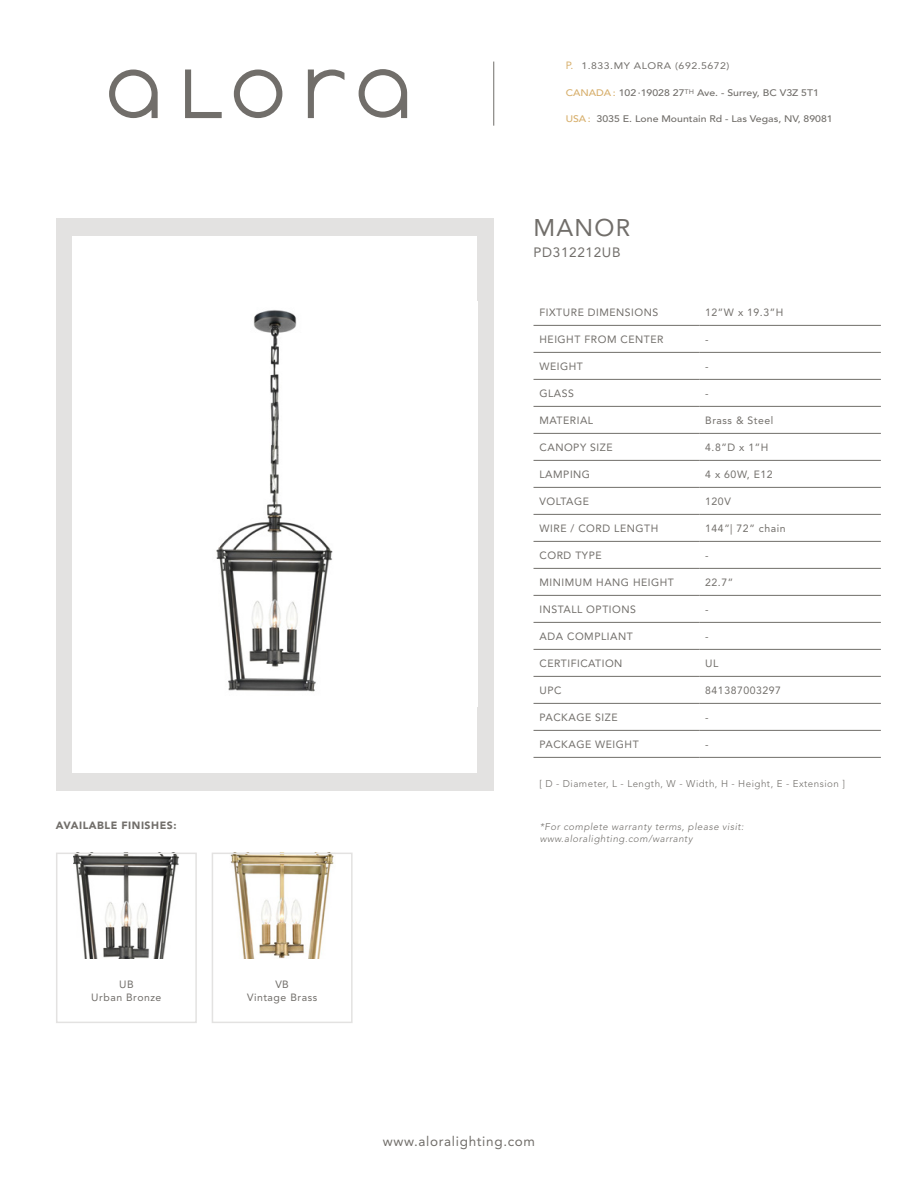
<style>
.page{position:relative;width:918px;height:1188px;background:#fff}
.page>*{position:absolute;margin:0;border:0;box-sizing:border-box;transform-origin:0 0}
.t1{font:24px "Avenir LT Std";letter-spacing:.05em;color:#716e6a}
.t2{font:13.5px "Avenir LT Std";letter-spacing:.05em;color:#716e6a}
.t3{font:10.5px "Avenir LT Std";letter-spacing:.05em;color:#716e6a}
.t4{font:900 10.5px "Avenir LT Std";letter-spacing:.05em;color:#716e6a}
.t5{font:10.5px "Avenir LT Std";color:#d7af6c}
.t6{font:italic 300 9.75px "Avenir LT Std";letter-spacing:.05em;color:#716e6a}
.t7{font:300 9.75px "Avenir LT Std";letter-spacing:.05em;color:#716e6a}
.Paragraph_Style_1{font:500 9.45px "Avenir LT Std";color:#716e6a;scale:1.11 1}
.t8{font:9.45px "Avenir LT Std";letter-spacing:.05em;color:#716e6a;scale:1.11 1}
.s1{color:#d7af6c}
</style>
<div class="page">
<hr style="left:534px;top:325px;width:165px;height:1px;background:#716e6a">
<hr style="left:699px;top:325px;width:182px;height:1px;background:#716e6a">
<hr style="left:534px;top:352px;width:165px;height:1px;background:#716e6a">
<hr style="left:699px;top:352px;width:182px;height:1px;background:#716e6a">
<hr style="left:534px;top:379px;width:165px;height:1px;background:#716e6a">
<hr style="left:699px;top:379px;width:182px;height:1px;background:#716e6a">
<hr style="left:534px;top:406px;width:165px;height:1px;background:#716e6a">
<hr style="left:699px;top:406px;width:182px;height:1px;background:#716e6a">
<hr style="left:534px;top:433px;width:165px;height:1px;background:#716e6a">
<hr style="left:699px;top:433px;width:182px;height:1px;background:#716e6a">
<hr style="left:534px;top:460px;width:165px;height:1px;background:#716e6a">
<hr style="left:699px;top:460px;width:182px;height:1px;background:#716e6a">
<hr style="left:534px;top:487px;width:165px;height:1px;background:#716e6a">
<hr style="left:699px;top:487px;width:182px;height:1px;background:#716e6a">
<hr style="left:534px;top:514px;width:165px;height:1px;background:#716e6a">
<hr style="left:699px;top:514px;width:182px;height:1px;background:#716e6a">
<hr style="left:534px;top:541px;width:165px;height:1px;background:#716e6a">
<hr style="left:699px;top:541px;width:182px;height:1px;background:#716e6a">
<hr style="left:534px;top:568px;width:165px;height:1px;background:#716e6a">
<hr style="left:699px;top:568px;width:182px;height:1px;background:#716e6a">
<hr style="left:534px;top:595px;width:165px;height:1px;background:#716e6a">
<hr style="left:699px;top:595px;width:182px;height:1px;background:#716e6a">
<hr style="left:534px;top:622px;width:165px;height:1px;background:#716e6a">
<hr style="left:699px;top:622px;width:182px;height:1px;background:#716e6a">
<hr style="left:534px;top:649px;width:165px;height:1px;background:#716e6a">
<hr style="left:699px;top:649px;width:182px;height:1px;background:#716e6a">
<hr style="left:534px;top:676px;width:165px;height:1px;background:#716e6a">
<hr style="left:699px;top:676px;width:182px;height:1px;background:#716e6a">
<hr style="left:534px;top:703px;width:165px;height:1px;background:#716e6a">
<hr style="left:699px;top:703px;width:182px;height:1px;background:#716e6a">
<hr style="left:534px;top:730px;width:165px;height:1px;background:#716e6a">
<hr style="left:699px;top:730px;width:182px;height:1px;background:#716e6a">
<hr style="left:534px;top:757px;width:165px;height:1px;background:#716e6a">
<hr style="left:699px;top:757px;width:182px;height:1px;background:#716e6a">
<svg style="left:234px;top:70px;width:48px;height:48px"></svg>
<svg style="left:185px;top:70px;width:37px;height:48px"></svg>
<svg style="left:109px;top:70px;width:49px;height:48px"></svg>
<svg style="left:308px;top:70px;width:36px;height:48px"></svg>
<svg style="left:359px;top:69px;width:48px;height:49px"></svg>
<div style="left:56px;top:218px;width:438px;height:573px;background:#e3e2e1"></div>
<div style="left:72px;top:236px;width:405px;height:537px;background:#fff"></div>
<img style="left:216px;top:310px;width:117px;height:382px">
<hr style="left:493px;top:62px;width:1px;height:64px;background:#716e6a">
<img style="left:230px;top:856px;width:104px;height:103px">
<img style="left:73px;top:856px;width:106px;height:103px">
<div style="left:56px;top:853px;width:141px;height:170px;border:2px solid #e3e2e1"></div>
<div style="left:212px;top:853px;width:141px;height:170px;border:2px solid #e3e2e1"></div>
<p class="t4" style="left:56px;top:819px;width:122px">AVAILABLE FINISHES:</p>
<p class="t3" style="left:119px;top:979px;width:16px">UB</p>
<p class="t3" style="left:91px;top:991px;width:72px">Urban Bronze</p>
<p class="t3" style="left:275px;top:979px;width:15px">VB</p>
<p class="t3" style="left:247px;top:991px;width:72px">Vintage Brass</p>
<p class="t5" style="left:566px;top:59px;width:9px">P.</p>
<p class="t8" style="left:581px;top:60px;width:135px">1.833.MY ALORA (692.5672)</p>
<p class="Paragraph_Style_1" style="left:566px;top:87px;width:230px"><span class="s1">CANADA :</span> 102 ∙19028 27<sup>th</sup> Ave. - Surrey, BC V3Z 5T1</p>
<p class="Paragraph_Style_1" style="left:566px;top:113px;width:242px"><span class="s1">USA :</span> 3035 E. Lone Mountain Rd - Las Vegas, NV, 89081</p>
<p class="t1" style="left:534px;top:214px;width:98px">MANOR</p>
<p class="t2" style="left:534px;top:245px;width:89px">PD312212UB</p>
<p class="t3" style="left:540px;top:306px;width:120px">FIXTURE DIMENSIONS</p>
<p class="t3" style="left:705px;top:306px;width:80px">12”W x 19.3”H</p>
<p class="t3" style="left:540px;top:333px;width:126px">HEIGHT FROM CENTER</p>
<p class="t3" style="left:705px;top:333px;width:5px">-</p>
<p class="t3" style="left:540px;top:360px;width:45px">WEIGHT</p>
<p class="t3" style="left:705px;top:360px;width:5px">-</p>
<p class="t3" style="left:540px;top:387px;width:36px">GLASS</p>
<p class="t3" style="left:705px;top:387px;width:5px">-</p>
<p class="t3" style="left:540px;top:414px;width:55px">MATERIAL</p>
<p class="t3" style="left:705px;top:414px;width:70px">Brass &amp; Steel</p>
<p class="t3" style="left:540px;top:441px;width:75px">CANOPY SIZE</p>
<p class="t3" style="left:705px;top:441px;width:65px">4.8”D x 1”H</p>
<p class="t3" style="left:540px;top:468px;width:52px">LAMPING</p>
<p class="t3" style="left:705px;top:468px;width:69px">4 x 60W, E12</p>
<p class="t3" style="left:540px;top:495px;width:51px">VOLTAGE</p>
<p class="t3" style="left:705px;top:495px;width:27px">120V</p>
<p class="t3" style="left:540px;top:522px;width:120px">WIRE / CORD LENGTH</p>
<p class="t3" style="left:705px;top:522px;width:82px">144”| 72” chain</p>
<p class="t3" style="left:540px;top:549px;width:64px">CORD TYPE</p>
<p class="t3" style="left:705px;top:549px;width:5px">-</p>
<p class="t3" style="left:540px;top:576px;width:136px">MINIMUM HANG HEIGHT</p>
<p class="t3" style="left:705px;top:576px;width:29px">22.7”</p>
<p class="t3" style="left:540px;top:603px;width:98px">INSTALL OPTIONS</p>
<p class="t3" style="left:705px;top:603px;width:5px">-</p>
<p class="t3" style="left:540px;top:630px;width:95px">ADA COMPLIANT</p>
<p class="t3" style="left:705px;top:630px;width:5px">-</p>
<p class="t3" style="left:540px;top:657px;width:84px">CERTIFICATION</p>
<p class="t3" style="left:705px;top:657px;width:15px">UL</p>
<p class="t3" style="left:540px;top:684px;width:24px">UPC</p>
<p class="t3" style="left:705px;top:684px;width:77px">841387003297</p>
<p class="t3" style="left:540px;top:711px;width:80px">PACKAGE SIZE</p>
<p class="t3" style="left:705px;top:711px;width:5px">-</p>
<p class="t3" style="left:540px;top:738px;width:101px">PACKAGE WEIGHT</p>
<p class="t3" style="left:705px;top:738px;width:5px">-</p>
<p class="t7" style="left:539px;top:778px;width:307px">[ D - Diameter, L - Length, W - Width, H - Height, E - Extension ]</p>
<p class="t6" style="left:540px;top:821px;width:206px">*For complete warranty terms, please visit:</p>
<p class="t6" style="left:540px;top:833px;width:154px">www.aloralighting.com/warranty</p>
<p class="t2" style="left:383px;top:1134px;width:154px">www.aloralighting.com</p>
</div>
